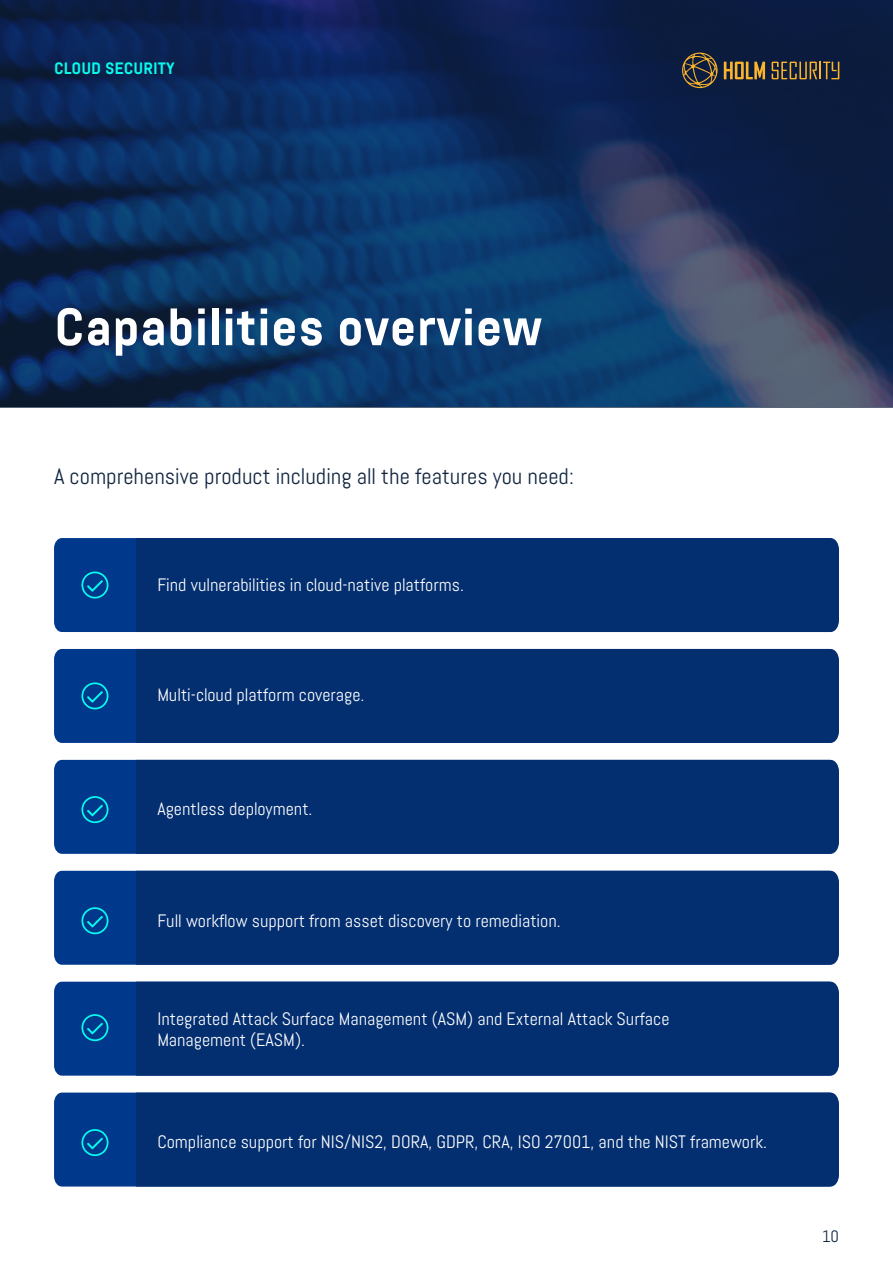
<style>
.page{position:relative;width:893px;height:1263px;background:#fff}
.page>*{position:absolute;margin:0;border:0;box-sizing:border-box;transform-origin:0 0}
.t1{font:700 52.5px "Abel Pro";color:#fff}
.t2{font:22.5px "Abel Pro";color:#10243e}
.t3{font:18px/21px "Abel Pro";color:#fff}
.t4{font:700 16.5px "Abel Pro";color:#08faec}
.t5{font:16.5px "Abel Pro";color:#10243e}
</style>
<div class="page">
<svg style="left:0;top:0;width:893px;height:407px;background:#112f5c"></svg>
<svg style="left:682px;top:53px;width:36px;height:35px"></svg>
<svg style="left:724px;top:62px;width:41px;height:17px"></svg>
<svg style="left:772px;top:62px;width:67px;height:17px"></svg>
<div style="left:54px;top:538px;width:82px;height:94px;background:#00388c"></div>
<div style="left:136px;top:538px;width:703px;height:94px;background:#032e70"></div>
<div style="left:54px;top:649px;width:82px;height:94px;background:#00388c"></div>
<div style="left:136px;top:649px;width:703px;height:94px;background:#032e70"></div>
<div style="left:54px;top:760px;width:82px;height:94px;background:#00388c"></div>
<div style="left:136px;top:760px;width:703px;height:94px;background:#032e70"></div>
<div style="left:54px;top:871px;width:82px;height:94px;background:#00388c"></div>
<div style="left:136px;top:871px;width:703px;height:94px;background:#032e70"></div>
<div style="left:54px;top:982px;width:82px;height:94px;background:#00388c"></div>
<div style="left:136px;top:982px;width:703px;height:94px;background:#032e70"></div>
<div style="left:54px;top:1092px;width:82px;height:94px;background:#00388c"></div>
<div style="left:136px;top:1092px;width:703px;height:94px;background:#032e70"></div>
<svg style="left:81px;top:1129px;width:27px;height:27px"></svg>
<svg style="left:81px;top:1014px;width:27px;height:27px"></svg>
<svg style="left:81px;top:907px;width:27px;height:27px"></svg>
<svg style="left:81px;top:796px;width:27px;height:27px"></svg>
<svg style="left:81px;top:682px;width:27px;height:27px"></svg>
<svg style="left:81px;top:571px;width:27px;height:27px"></svg>
<p class="t4" style="left:54px;top:57px;width:122px">CLOUD SECURITY</p>
<h1 class="t1" style="left:54px;top:291px;width:490px">Capabilities overview</h1>
<p class="t2" style="left:54px;top:462px;width:521px">A comprehensive product including all the features you need:</p>
<p class="t3" style="left:157px;top:575px;width:308px">Find vulnerabilities in cloud-native platforms.</p>
<p class="t3" style="left:157px;top:684px;width:208px">Multi-cloud platform coverage.</p>
<p class="t3" style="left:157px;top:798px;width:157px">Agentless deployment.</p>
<p class="t3" style="left:157px;top:910px;width:405px">Full workflow support from asset discovery to remediation.</p>
<p class="t3" style="left:157px;top:1008px;width:514px">Integrated Attack Surface Management (ASM) and External Attack Surface<br>Management (EASM).</p>
<p class="t3" style="left:157px;top:1131px;width:611px">Compliance support for NIS/NIS2, DORA, GDPR, CRA, ISO 27001, and the NIST framework.</p>
<p class="t5" style="left:822px;top:1226px;width:18px">10</p>
</div>
